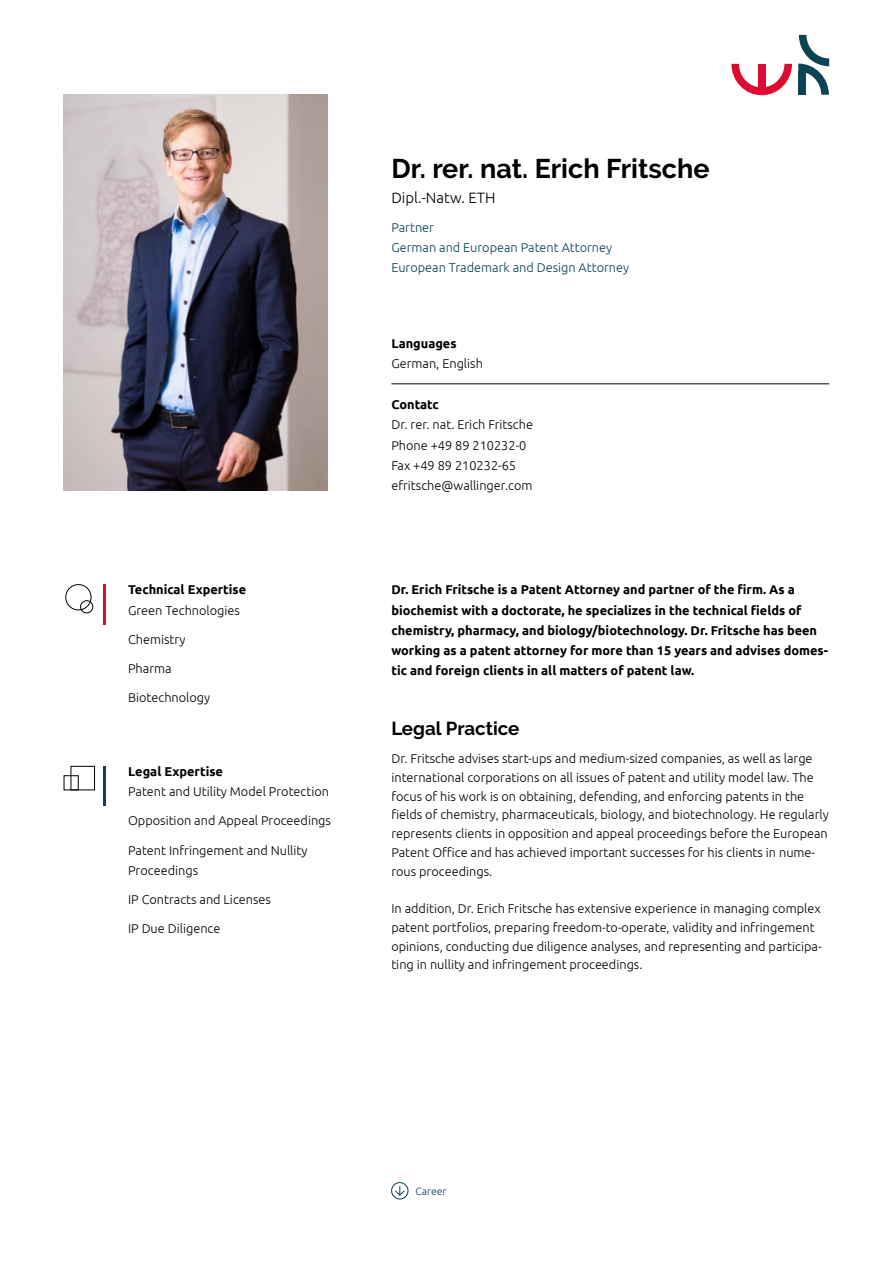
<style>
.page{position:relative;width:893px;height:1263px;background:#fff}
.page>*{position:absolute;margin:0;border:0;box-sizing:border-box;transform-origin:0 0}
.t1{font:700 27px "Raleway";color:#000}
.t2{font:700 18.75px "Raleway";color:#000}
.t3{font:300 15px "Ubuntu";color:#000}
.t4{font:300 12.75px/18.8px "Ubuntu";color:#000}
.t5{font:700 12.75px/20.2px "Ubuntu";color:#000}
.t6{font:300 12.75px/20.2px "Ubuntu";color:#0a4353}
.t7{font:300 10.5px "Ubuntu";color:#0a4353}
</style>
<div class="page">
<hr style="left:391px;top:383px;width:438px;height:1px;background:#000">
<svg style="left:731px;top:64px;width:61px;height:31px"></svg>
<div style="left:758px;top:64px;width:8px;height:31px;background:#dd0b2f"></div>
<svg style="left:798px;top:35px;width:31px;height:60px"></svg>
<div style="left:65px;top:584px;width:26px;height:26px;border:1px solid #000;border-radius:50%"></div>
<div style="left:80px;top:600px;width:13px;height:13px;border:1px solid #000;border-radius:50%"></div>
<div style="left:71px;top:766px;width:24px;height:24px;border:1px solid #000"></div>
<div style="left:64px;top:775px;width:15px;height:15px;border:1px solid #000"></div>
<hr style="left:103px;top:584px;width:3px;height:41px;background:#dd0b2f">
<hr style="left:103px;top:766px;width:3px;height:39px;background:#0a4353">
<div style="left:391px;top:1182px;width:17px;height:17px;border:1px solid #0a4353;border-radius:50%"></div>
<svg style="left:395px;top:1186px;width:10px;height:10px"></svg>
<img style="left:64px;top:95px;width:263px;height:395px">
<p class="t5" style="left:128px;top:579px;width:120px">Technical Expertise</p>
<p class="t4" style="left:128px;top:600px;width:113px">Green Technologies</p>
<p class="t4" style="left:128px;top:629px;width:59px">Chemistry</p>
<p class="t4" style="left:128px;top:659px;width:45px">Pharma</p>
<p class="t4" style="left:128px;top:688px;width:84px">Biotechnology</p>
<p class="t5" style="left:128px;top:761px;width:96px">Legal Expertise</p>
<p class="t4" style="left:128px;top:782px;width:203px">Patent and Utility Model Protection</p>
<p class="t4" style="left:128px;top:811px;width:204px">Opposition and Appeal Proceedings</p>
<p class="t4" style="left:128px;top:840px;width:181px;line-height:20.2px">Patent Infringement and Nullity<br>Proceedings</p>
<p class="t4" style="left:128px;top:890px;width:144px">IP Contracts and Licenses</p>
<p class="t4" style="left:128px;top:919px;width:94px">IP Due Diligence</p>
<h1 class="t1" style="left:391px;top:153px;width:320px">Dr. rer. nat. Erich Fritsche</h1>
<p class="t3" style="left:391px;top:188px;width:105px">Dipl.-Natw. ETH</p>
<p class="t6" style="left:391px;top:217px;width:239px">Partner<br>German and European Patent Attorney<br>European Trademark and Design Attorney</p>
<p class="t5" style="left:391px;top:333px;width:67px">Languages</p>
<p class="t4" style="left:391px;top:354px;width:93px">German, English</p>
<p class="t5" style="left:391px;top:394px;width:49px">Contatc</p>
<p class="t4" style="left:391px;top:414px;width:143px;line-height:20.2px">Dr. rer. nat. Erich Fritsche<br>Phone +49 89 210232-0<br>Fax +49 89 210232-65 efritsche@wallinger.com</p>
<p class="t5" style="left:391px;top:579px;width:438px">Dr. Erich Fritsche is a Patent Attorney and partner of the firm. As a biochemist with a doctorate, he specializes in the technical fields of chemistry, pharmacy, and biology/biotechnology. Dr. Fritsche has been working as a patent attorney for more than 15 years and advises domes&shy;tic and foreign clients in all matters of patent law.</p>
<h2 class="t2" style="left:391px;top:718px;width:130px">Legal Practice</h2>
<p class="t4" style="left:391px;top:749px;width:439px">Dr. Fritsche advises start-ups and medium-sized companies, as well as large international corporations on all issues of patent and utility model law. The focus of his work is on obtaining, defending, and enforcing patents in the fields of chemistry, pharmaceuticals, biology, and biotechnology. He regularly represents clients in opposition and appeal proceedings before the European Patent Office and has achieved important successes for his clients in nume&shy;rous proceedings.</p>
<p class="t4" style="left:391px;top:899px;width:432px">In addition, Dr. Erich Fritsche has extensive experience in managing complex patent portfolios, preparing freedom-to-operate, validity and infringement opinions, conducting due diligence analyses, and representing and participa&shy;ting in nullity and infringement proceedings.</p>
<p class="t7" style="left:415px;top:1185px;width:33px">Career</p>
</div>
